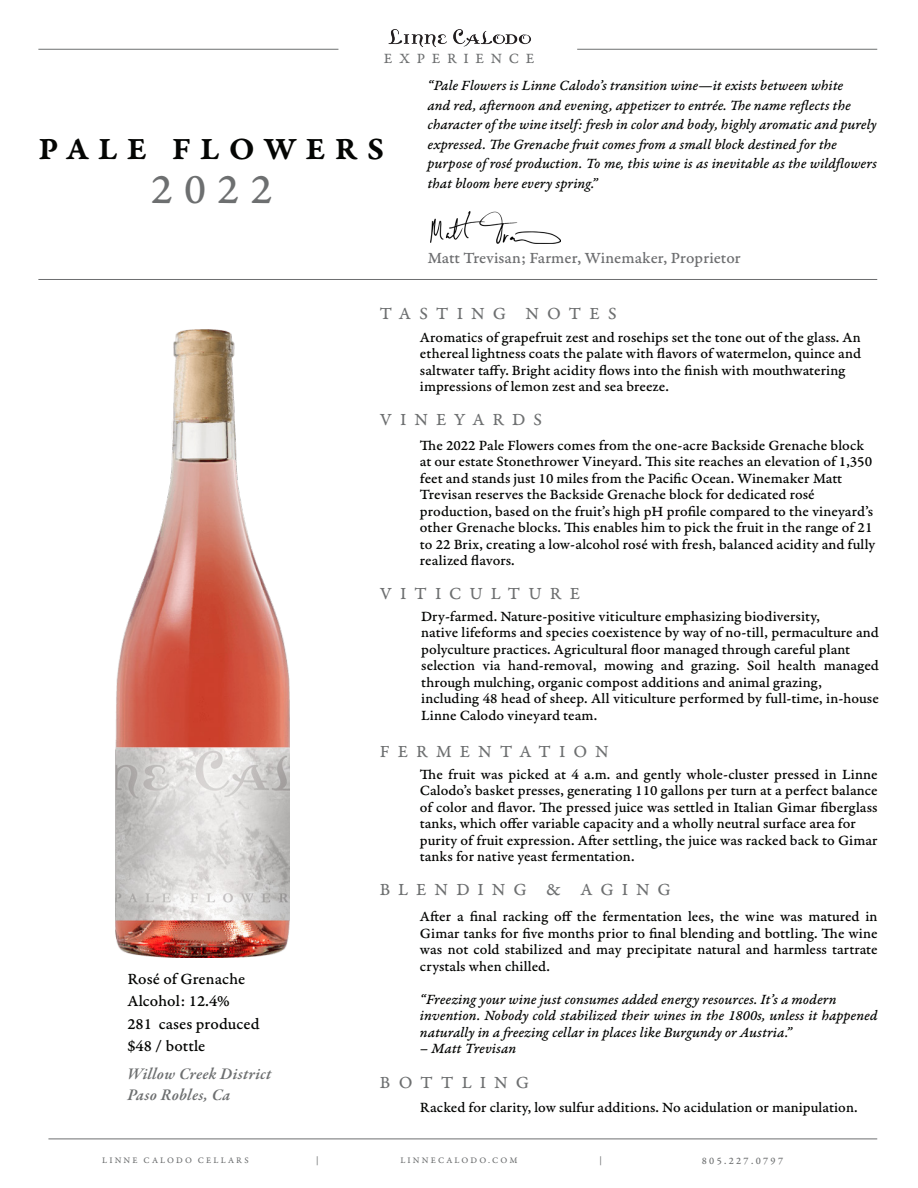
<style>
.page{position:relative;width:918px;height:1188px;background:#fff}
.page>*{position:absolute;margin:0;border:0;box-sizing:border-box;transform-origin:0 0}
.t1{font:45px "Garamond Premr Pro Capt";color:#6d6f70}
.t2{font:33px "Garamond Premr Pro Smbd Capt";letter-spacing:.285em;color:#040503}
.t3{font:18px "Garamond Premr Pro Capt";letter-spacing:.445em;color:#6d6f70}
.t4{font:16.5px "Garamond Premr Pro Med Capt";color:#040503}
.t5{font:16.5px "Garamond Premr Pro Med Capt";color:#6d6e70}
.t6{font:italic 600 16.5px "Garamond Premr Pro";letter-spacing:.02em;color:#6d6f70}
.t7{font:15px/16.5px "Garamond Premr Pro Med Capt";color:#040503}
.t8{font:15px/19.5px "Garamond Premr Pro Med It Capt";color:#040503}
.t9{font:15px "Garamond Premr Pro Capt";letter-spacing:.455em;color:#6d6f70}
.t10{font:10.5px "Garamond Premr Pro Capt";letter-spacing:.22em;color:#6d6f70}
.t11{font:9px "Garamond Premr Pro Capt";letter-spacing:.235em;color:#6d6f70}
.t12{font:9px "Garamond Premr Pro Capt";color:#6d6e70}
</style>
<div class="page">
<hr style="left:38px;top:49px;width:300px;height:1px;background:#6d6f70">
<hr style="left:577px;top:49px;width:300px;height:1px;background:#6d6f70">
<hr style="left:38px;top:279px;width:839px;height:1px;background:#6d6e70">
<hr style="left:48px;top:1139px;width:829px;height:1px;background:#6d6f70">
<img style="left:388px;top:29px;width:143px;height:18px">
<img style="left:116px;top:329px;width:173px;height:628px">
<img style="left:431px;top:212px;width:130px;height:31px">
<p class="t9" style="left:384px;top:49px;width:152px">EXPERIENCE</p>
<p class="t2" style="left:39px;top:128px;width:347px">PALE FLOWERS</p>
<p class="t1" style="left:151px;top:162px;width:123px">2022</p>
<p class="t8" style="left:428px;top:77px;width:417px">“Pale Flowers is Linne Calodo’s transition wine—it exists between white</p>
<p class="t8" style="left:428px;top:96px;width:425px">and red, afternoon and evening, appetizer to entrée. The name reflects the</p>
<p class="t8" style="left:428px;top:116px;width:451px">character of the wine itself: fresh in color and body, highly aromatic and purely expressed. The Grenache fruit comes from a small block destined for the</p>
<p class="t8" style="left:428px;top:155px;width:451px">purpose of rosé production. To me, this wine is as inevitable as the wildflowers that bloom here every spring.”</p>
<p class="t5" style="left:428px;top:248px;width:315px">Matt Trevisan; Farmer, Winemaker, Proprietor</p>
<p class="t3" style="left:380px;top:302px;width:238px">TASTING NOTES</p>
<p class="t7" style="left:420px;top:329px;width:443px">Aromatics of grapefruit zest and rosehips set the tone out of the glass. An ethereal lightness coats the palate with flavors of watermelon, quince and saltwater taffy. Bright acidity flows into the finish with mouthwatering impressions of lemon zest and sea breeze.</p>
<p class="t3" style="left:380px;top:409px;width:164px">VINEYARDS</p>
<p class="t7" style="left:420px;top:437px;width:454px">The 2022 Pale Flowers comes from the one-acre Backside Grenache block at our estate Stonethrower Vineyard. This site reaches an elevation of 1,350 feet and stands just 10 miles from the Pacific Ocean. Winemaker Matt Trevisan reserves the Backside Grenache block for dedicated rosé</p>
<p class="t7" style="left:420px;top:503px;width:457px">production, based on the fruit’s high pH profile compared to the vineyard’s other Grenache blocks. This enables him to pick the fruit in the range of 21 to 22 Brix, creating a low-alcohol rosé with fresh, balanced acidity and fully realized flavors.</p>
<p class="t3" style="left:380px;top:582px;width:202px">VITICULTURE</p>
<p class="t7" style="left:421px;top:608px;width:400px">Dry-farmed. Nature-positive viticulture emphasizing biodiversity,</p>
<p class="t7" style="left:421px;top:625px;width:459px">native lifeforms and species coexistence by way of no-till, permaculture and polyculture practices. Agricultural floor managed through careful plant</p>
<p class="t7" style="left:421px;top:658px;width:459px">selection via hand-removal, mowing and grazing. Soil health managed through mulching, organic compost additions and animal grazing,</p>
<p class="t7" style="left:421px;top:691px;width:459px">including 48 head of sheep. All viticulture performed by full-time, in-house<br>Linne Calodo vineyard team.</p>
<p class="t3" style="left:380px;top:740px;width:231px">FERMENTATION</p>
<p class="t7" style="left:420px;top:766px;width:459px;text-align:justify">The fruit was picked at 4 a.m. and gently whole-cluster pressed in Linne Calodo’s basket presses, generating 110 gallons per turn at a perfect balance of color and flavor. The pressed juice was settled in Italian Gimar fiberglass tanks, which offer variable capacity and a wholly neutral surface area for</p>
<p class="t7" style="left:420px;top:832px;width:459px">purity of fruit expression. After settling, the juice was racked back to Gimar tanks for native yeast fermentation.</p>
<p class="t4" style="left:127px;top:969px;width:120px">Rosé of Grenache</p>
<p class="t4" style="left:127px;top:991px;width:104px">Alcohol: 12.4%</p>
<p class="t4" style="left:127px;top:1014px;width:134px">281 cases produced</p>
<p class="t4" style="left:127px;top:1036px;width:80px">$48 / bottle</p>
<p class="t6" style="left:127px;top:1063px;width:146px">Willow Creek District</p>
<p class="t6" style="left:127px;top:1084px;width:105px">Paso Robles, Ca</p>
<p class="t3" style="left:380px;top:879px;width:293px">BLENDING &amp; AGING</p>
<p class="t7" style="left:420px;top:908px;width:459px;text-align:justify">After a final racking off the fermentation lees, the wine was matured in Gimar tanks for five months prior to final blending and bottling. The wine was not cold stabilized and may precipitate natural and harmless tartrate crystals when chilled.</p>
<p class="t8" style="left:420px;top:990px;width:418px">“Freezing your wine just consumes added energy resources. It’s a modern</p>
<p class="t8" style="left:420px;top:1008px;width:459px;line-height:16.5px">invention. Nobody cold stabilized their wines in the 1800s, unless it happened naturally in a freezing cellar in places like Burgundy or Austria.”</p>
<p class="t8" style="left:420px;top:1039px;width:98px">– Matt Trevisan</p>
<p class="t3" style="left:380px;top:1071px;width:151px">BOTTLING</p>
<p class="t7" style="left:420px;top:1100px;width:439px">Racked for clarity, low sulfur additions. No acidulation or manipulation.</p>
<p class="t11" style="left:102px;top:1154px;width:148px">LINNE CALODO CELLARS</p>
<p class="t11" style="left:316px;top:1155px;width:4px">|</p>
<p class="t11" style="left:400px;top:1154px;width:119px">LINNECALODO.COM</p>
<p class="t12" style="left:600px;top:1155px;width:4px">|</p>
<p class="t10" style="left:702px;top:1154px;width:83px">805.227.0797</p>
</div>
